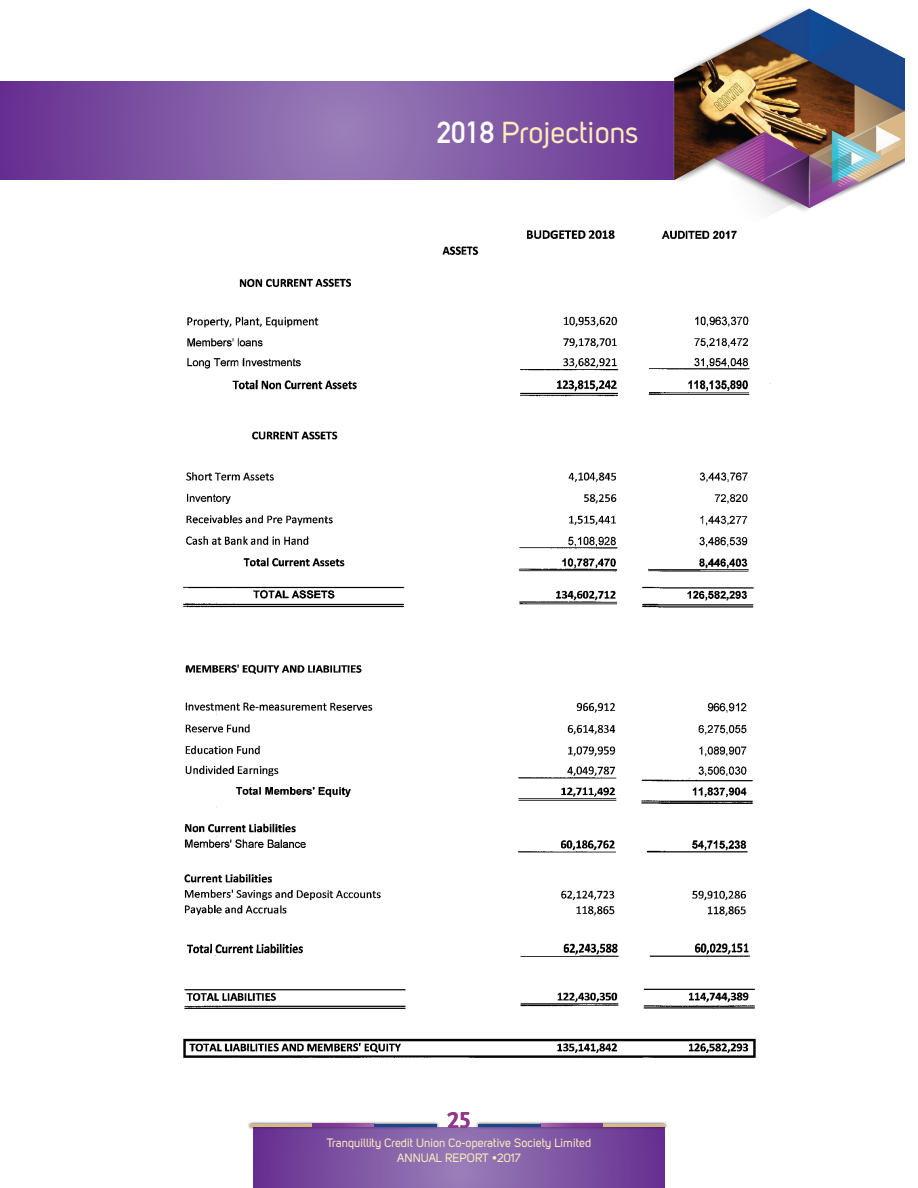
<style>
.page{position:relative;width:918px;height:1188px;background:#fff}
.page>*{position:absolute;margin:0;border:0;box-sizing:border-box;transform-origin:0 0}
.t1{font:30px "Uni Sans Regular";color:#ffecbc}
.t2{font:24px "Scala Sans Bold LF";color:#90388c}
.t3{font:12px/14.4px "Uni Sans Regular";color:#ffecbc;text-align:center}
.s1{font-family:"DIN Alternate";font-weight:700;color:#fff}
</style>
<div class="page">
<svg style="left:0;top:81px;width:674px;height:98px;background:#7f56a4"></svg>
<img style="left:674px;top:8px;width:231px;height:206px">
<svg style="left:253px;top:1128px;width:412px;height:60px;background:#7e55a3"></svg>
<div style="left:247px;top:1121px;width:193px;height:9px;background:#000;opacity:.55"></div>
<hr style="left:250px;top:1124px;width:62px;height:2px;background:#dab786">
<svg style="left:312px;top:1124px;width:63px;height:2px"></svg>
<hr style="left:375px;top:1124px;width:62px;height:2px;background:#1d458b">
<div style="left:475px;top:1121px;width:193px;height:9px;background:#000;opacity:.55"></div>
<hr style="left:603px;top:1124px;width:62px;height:2px;background:#dab786">
<svg style="left:540px;top:1124px;width:63px;height:2px"></svg>
<hr style="left:478px;top:1124px;width:62px;height:2px;background:#1d458b">
<img style="left:183px;top:230px;width:588px;height:828px">
<h1 class="t1" style="left:437px;top:115px;width:203px"><span class="s1">2018</span> Projections</h1>
<h2 class="t2" style="left:447px;top:1107px;width:25px">25</h2>
<p class="t3" style="left:327px;top:1136px;width:266px">Tranquillity Credit Union Co-operative Society Limited<br>ANNUAL REPORT •2017</p>
</div>
